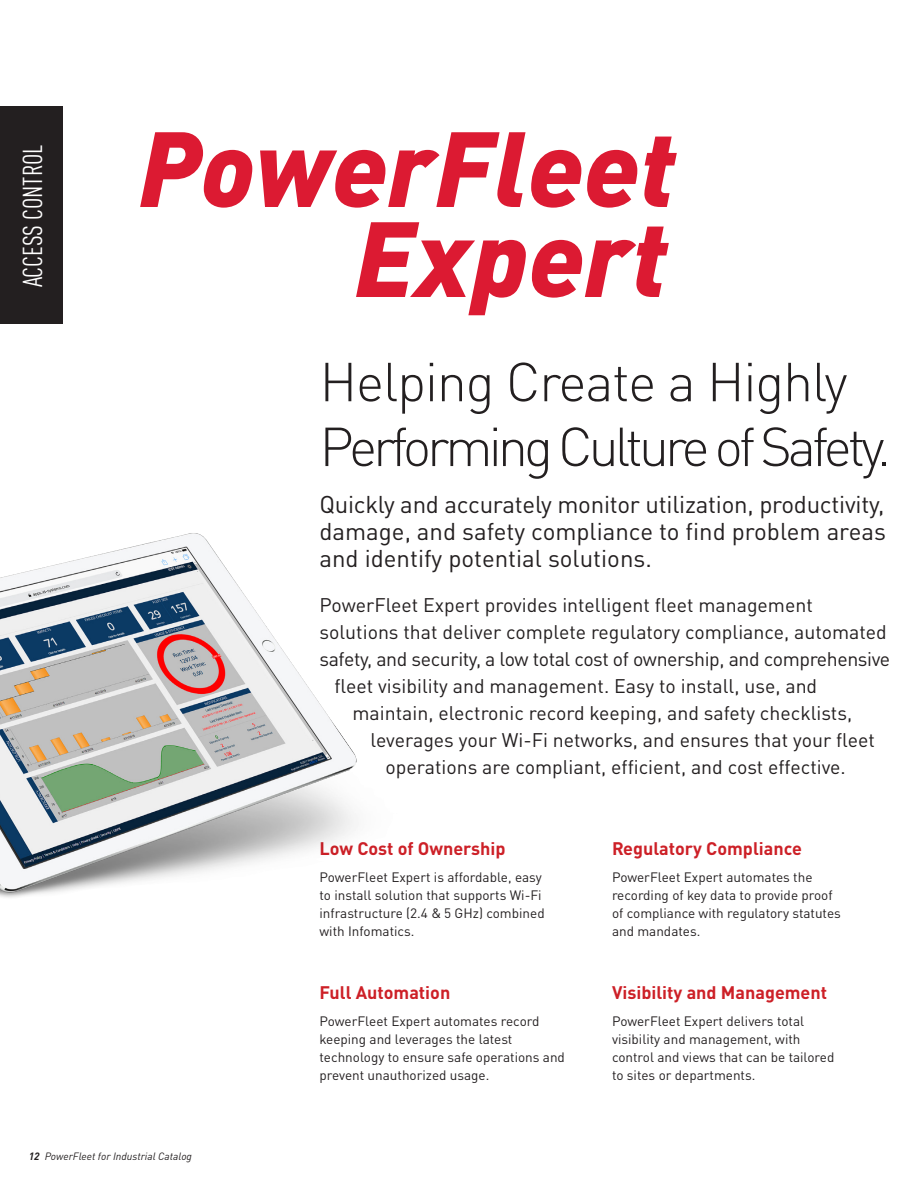
<style>
.page{position:relative;width:918px;height:1188px;background:#fff}
.page>*{position:absolute;margin:0;border:0;box-sizing:border-box;transform-origin:0 0}
.Product_Title{font:italic 900 105px "DIN Pro";color:#dc1a32}
.t1{font:300 54px "DIN Pro";letter-spacing:-.075em;color:#231f20}
.t2{font:300 54px "DIN Pro";letter-spacing:-.025em;color:#231f20}
.t3{font:condensed 27px "DIN Pro";color:#fff}
.Body{font:24px/27px "DIN Pro";color:#231f20;text-align:justify}
.Body-2{font:19.5px "DIN Pro";color:#231f20}
.Body-3{font:19.5px "DIN Pro";letter-spacing:-.02em;color:#231f20}
.Product_Section_Head{font:700 18px "DIN Pro";color:#cd2027}
.Body-4{font:13.5px/18px "DIN Pro";color:#231f20}
.t4{font:italic 10.5px "DIN Pro";color:#231f20}
.s1{font-weight:700}
</style>
<div class="page">
<div style="left:0;top:106px;width:63px;height:218px;background:#231f20"></div>
<img style="left:0;top:533px;width:357px;height:365px">
<p class="t3" style="left:14px;top:287px;width:144px;rotate:-90deg">ACCESS CONTROL</p>
<p class="Product_Title" style="left:139px;top:85px;width:539px">PowerFleet</p>
<p class="Product_Title" style="left:354px;top:175px;width:315px">Expert</p>
<p class="t2" style="left:320px;top:341px;width:530px">Helping Create a Highly</p>
<p class="t1" style="left:320px;top:406px;width:573px">Performing Culture of Safety.</p>
<p class="Body" style="left:320px;top:489px;width:568px">Quickly and accurately monitor utilization, productivity, damage, and safety compliance to find problem areas and identify potential solutions.</p>
<p class="Body-2" style="left:320px;top:590px;width:495px">PowerFleet Expert provides intelligent fleet management</p>
<p class="Body-2" style="left:320px;top:617px;width:569px">solutions that deliver complete regulatory compliance, automated</p>
<p class="Body-3" style="left:320px;top:644px;width:572px">safety, and security, a low total cost of ownership, and comprehensive</p>
<p class="Body-2" style="left:334px;top:671px;width:484px">fleet visibility and management. Easy to install, use, and</p>
<p class="Body-2" style="left:352px;top:698px;width:501px">maintain, electronic record keeping, and safety checklists,</p>
<p class="Body-2" style="left:370px;top:725px;width:506px">leverages your Wi-Fi networks, and ensures that your fleet</p>
<p class="Body-2" style="left:386px;top:752px;width:462px">operations are compliant, efficient, and cost effective.</p>
<p class="Product_Section_Head" style="left:320px;top:834px;width:188px">Low Cost of Ownership</p>
<p class="Body-4" style="left:320px;top:867px;width:227px">PowerFleet Expert is affordable, easy to install solution that supports Wi-Fi infrastructure (2.4 &amp; 5 GHz) combined with Infomatics.</p>
<p class="Product_Section_Head" style="left:320px;top:978px;width:132px">Full Automation</p>
<p class="Body-4" style="left:320px;top:1011px;width:247px">PowerFleet Expert automates record keeping and leverages the latest technology to ensure safe operations and prevent unauthorized usage.</p>
<p class="Product_Section_Head" style="left:612px;top:834px;width:192px">Regulatory Compliance</p>
<p class="Body-4" style="left:612px;top:867px;width:230px">PowerFleet Expert automates the recording of key data to provide proof of compliance with regulatory statutes and mandates.</p>
<p class="Product_Section_Head" style="left:612px;top:978px;width:217px">Visibility and Management</p>
<p class="Body-4" style="left:612px;top:1011px;width:224px">PowerFleet Expert delivers total visibility and management, with control and views that can be tailored to sites or departments.</p>
<p class="t4" style="left:29px;top:1148px;width:165px"><span class="s1">12</span> PowerFleet for Industrial Catalog</p>
</div>
